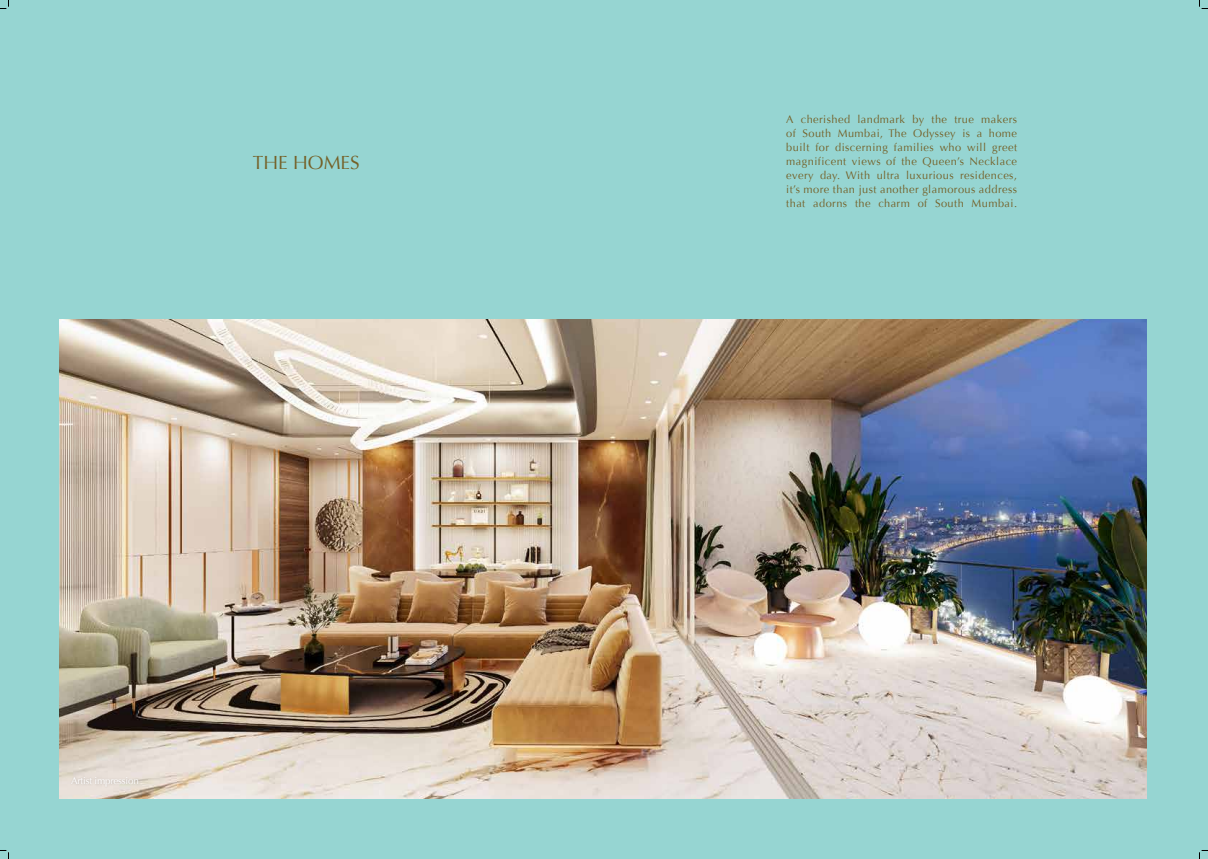
<style>
.page{position:relative;width:1208px;height:859px;background:#96d5d2}
.page>*{position:absolute;margin:0;border:0;box-sizing:border-box;transform-origin:0 0}
.t1{font:19px "Optima";color:#756027}
.t2{font:11px/14px "Optima";letter-spacing:.04em;color:#756027;text-align:justify}
.t3{font:9.9px "Optima";letter-spacing:-.02em;color:#fff}
</style>
<div class="page">
<img style="left:59px;top:319px;width:1087px;height:479px">
<img style="left:59px;top:739px;width:116px;height:60px">
<svg style="left:0;top:0;width:9px;height:9px"></svg>
<svg style="left:1199px;top:0;width:9px;height:9px"></svg>
<svg style="left:0;top:850px;width:9px;height:9px"></svg>
<svg style="left:1199px;top:850px;width:9px;height:9px"></svg>
<h1 class="t1" style="left:253px;top:152px;width:108px">THE HOMES</h1>
<p class="t3" style="left:71px;top:775px;width:69px">Artist impression</p>
<p class="t2" style="left:786px;top:113px;width:232px">A cherished landmark by the true makers of South Mumbai, The Odyssey is a home built for discerning families who will greet magnificent views of the Queen’s Necklace every day. With ultra luxurious residences, it’s more than just another glamorous address that adorns the charm of South Mumbai.</p>
</div>
